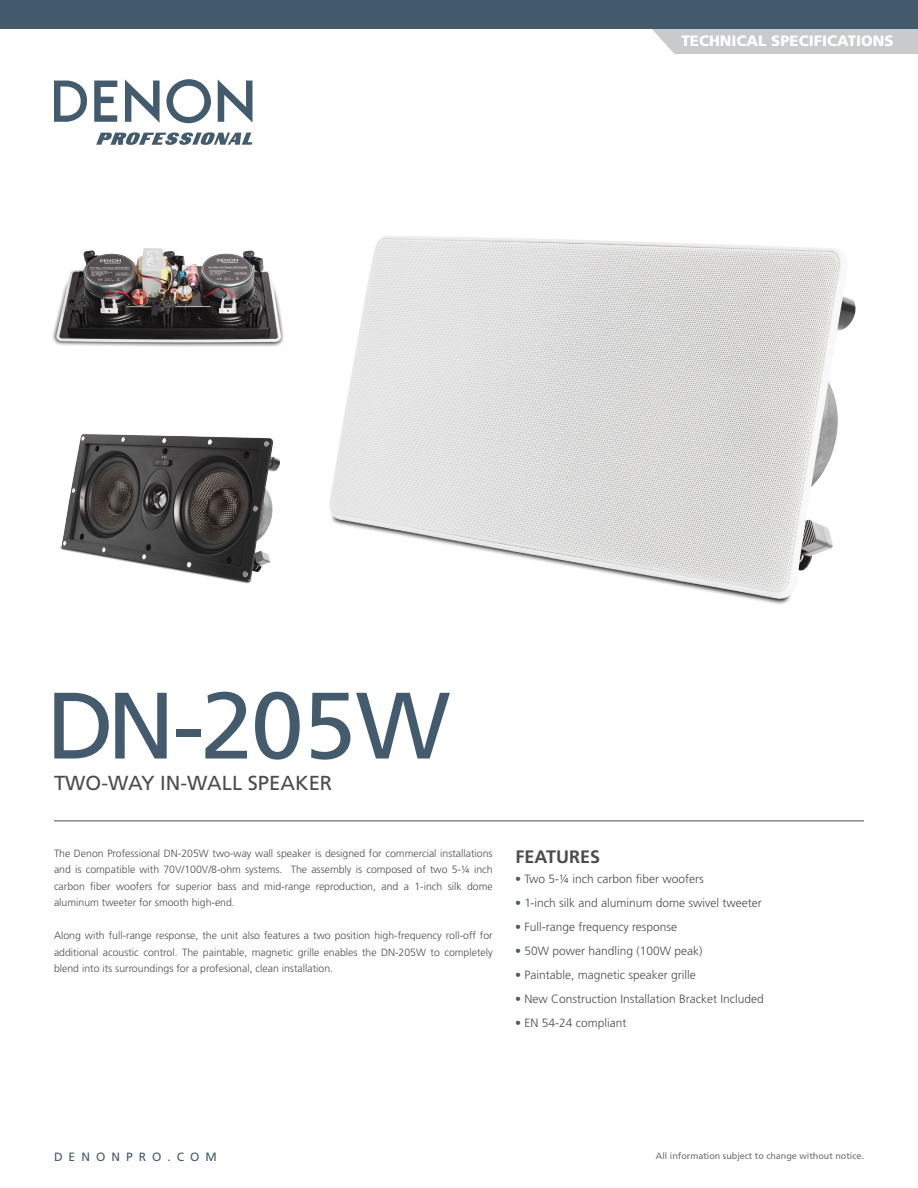
<style>
.page{position:relative;width:918px;height:1188px;background:#fff}
.page>*{position:absolute;margin:0;border:0;box-sizing:border-box;transform-origin:0 0}
.t1{font:94.2px "Frutiger LT Std";letter-spacing:-.01em;color:#435b6d}
.t2{font:20.25px "Frutiger LT Std";color:#4b4c4d}
.t3{font:700 18px "Frutiger LT Std";color:#4b4c4d}
.t4{font:900 15px "Frutiger LT Std";color:#fff}
.t5{font:300 12px "Frutiger LT Std";color:#4b4c4d}
.t6{font:12px "Frutiger LT Std";letter-spacing:.5em;color:#435b6d}
.t7{font:300 10.5px/16.5px "Frutiger LT Std";color:#4b4c4d;text-align:justify}
.t8{font:9px "Frutiger LT Std";color:#6c6d70}
.s1{color:#435b6d}
</style>
<div class="page">
<img style="left:329px;top:236px;width:527px;height:369px">
<svg style="left:626px;top:28px;width:292px;height:26px;background:#caccce"></svg>
<div style="left:0;top:0;width:918px;height:28px;background:#435b6d"></div>
<svg style="left:125px;top:80px;width:35px;height:43px"></svg>
<svg style="left:94px;top:81px;width:23px;height:41px"></svg>
<svg style="left:218px;top:80px;width:34px;height:42px"></svg>
<svg style="left:54px;top:81px;width:33px;height:41px"></svg>
<svg style="left:166px;top:79px;width:45px;height:44px"></svg>
<svg style="left:96px;top:132px;width:156px;height:13px"></svg>
<img style="left:60px;top:434px;width:220px;height:150px">
<img style="left:52px;top:248px;width:232px;height:99px">
<hr style="left:54px;top:820px;width:810px;height:1px;background:#4b4c4d">
<p class="t4" style="left:682px;top:32px;width:213px">TECHNICAL SPECIFICATIONS</p>
<p class="t1" style="left:46px;top:670px;width:405px">DN-205W</p>
<p class="t2" style="left:54px;top:771px;width:280px">TWO-WAY IN-WALL SPEAKER</p>
<p class="t7" style="left:54px;top:845px;width:440px">The Denon Professional DN-205W two-way wall speaker is designed for commercial installations and is compatible with 70V/100V/8-ohm systems. The assembly is composed of two 5-¼ inch carbon fiber woofers for superior bass and mid-range reproduction, and a 1-inch silk dome aluminum tweeter for smooth high-end.</p>
<p class="t7" style="left:54px;top:928px;width:440px">Along with full-range response, the unit also features a two position high-frequency roll-off for additional acoustic control. The paintable, magnetic grille enables the DN-205W to completely blend into its surroundings for a profesional, clean installation.</p>
<p class="t3" style="left:515px;top:846px;width:86px">FEATURES</p>
<p class="t5" style="left:515px;top:872px;width:190px"><span class="s1">•</span> Two 5-¼ inch carbon fiber woofers</p>
<p class="t5" style="left:515px;top:896px;width:248px"><span class="s1">•</span> 1-inch silk and aluminum dome swivel tweeter</p>
<p class="t5" style="left:515px;top:920px;width:164px"><span class="s1">•</span> Full-range frequency response</p>
<p class="t5" style="left:515px;top:944px;width:189px"><span class="s1">•</span> 50W power handling (100W peak)</p>
<p class="t5" style="left:515px;top:968px;width:182px"><span class="s1">•</span> Paintable, magnetic speaker grille</p>
<p class="t5" style="left:515px;top:992px;width:250px"><span class="s1">•</span> New Construction Installation Bracket Included</p>
<p class="t5" style="left:515px;top:1016px;width:113px"><span class="s1">•</span> EN 54-24 compliant</p>
<p class="t6" style="left:54px;top:1150px;width:164px">DENONPRO.COM</p>
<p class="t8" style="left:656px;top:1150px;width:210px">All information subject to change without notice.</p>
</div>
